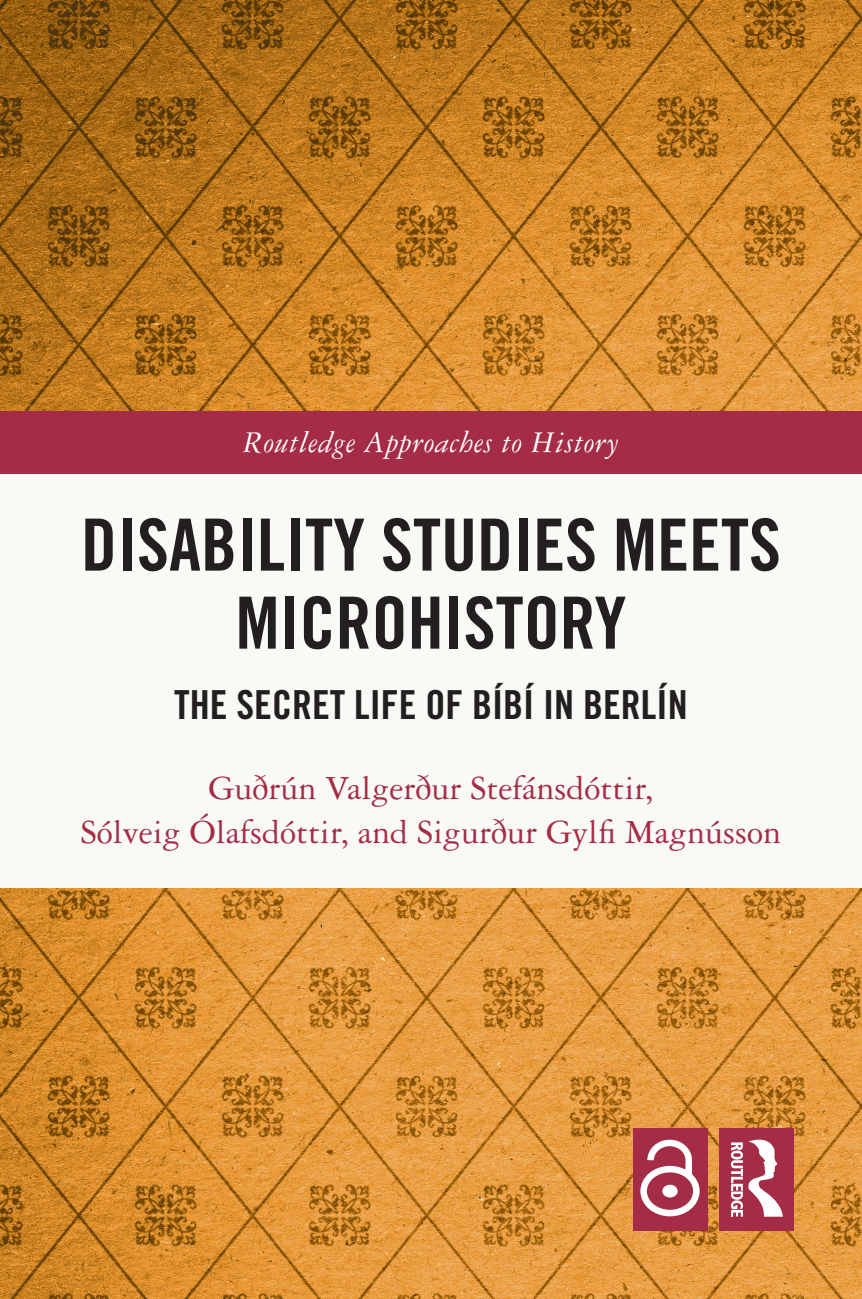
<style>
.page{position:relative;width:862px;height:1299px;background:#fff}
.page>*{position:absolute;margin:0;border:0;box-sizing:border-box;transform-origin:0 0}
.t1{font:72px/78px "Trade Gothic LT Std Bd Cn 20";color:#231f20;text-align:center}
.t2{font:40px "Trade Gothic LT Std Bd Cn 20";color:#231f20}
.t3{font:36px/44px "Garamond 3 LT Std";color:#a42c46;text-align:center}
.t4{font:italic 32px "Garamond 3 LT Std";letter-spacing:.02em;color:#fff}
</style>
<div class="page">
<img style="left:0;top:0;width:862px;height:1298px">
<div style="left:0;top:473px;width:862px;height:415px;background:#f9faf6"></div>
<div style="left:0;top:411px;width:862px;height:62px;background:#a42c46"></div>
<div style="left:719px;top:1127px;width:75px;height:103px;background:#a42c46"></div>
<svg style="left:731px;top:1139px;width:52px;height:77px"></svg>
<div style="left:633px;top:1127px;width:74px;height:103px;background:#a42c46"></div>
<svg style="left:640px;top:1139px;width:59px;height:77px"></svg>
<p class="t4" style="left:243px;top:425px;width:377px">Routledge Approaches to History</p>
<h1 class="t1" style="left:81px;top:505px;width:701px">DISABILITY STUDIES MEETS<br>MICROHISTORY</h1>
<p class="t2" style="left:174px;top:680px;width:515px">THE SECRET LIFE OF BÍBÍ IN BERLÍN</p>
<p class="t3" style="left:81px;top:766px;width:701px">Guðrún Valgerður Stefánsdóttir,<br>Sólveig Ólafsdóttir, and Sigurður Gylfi Magnússon</p>
</div>
